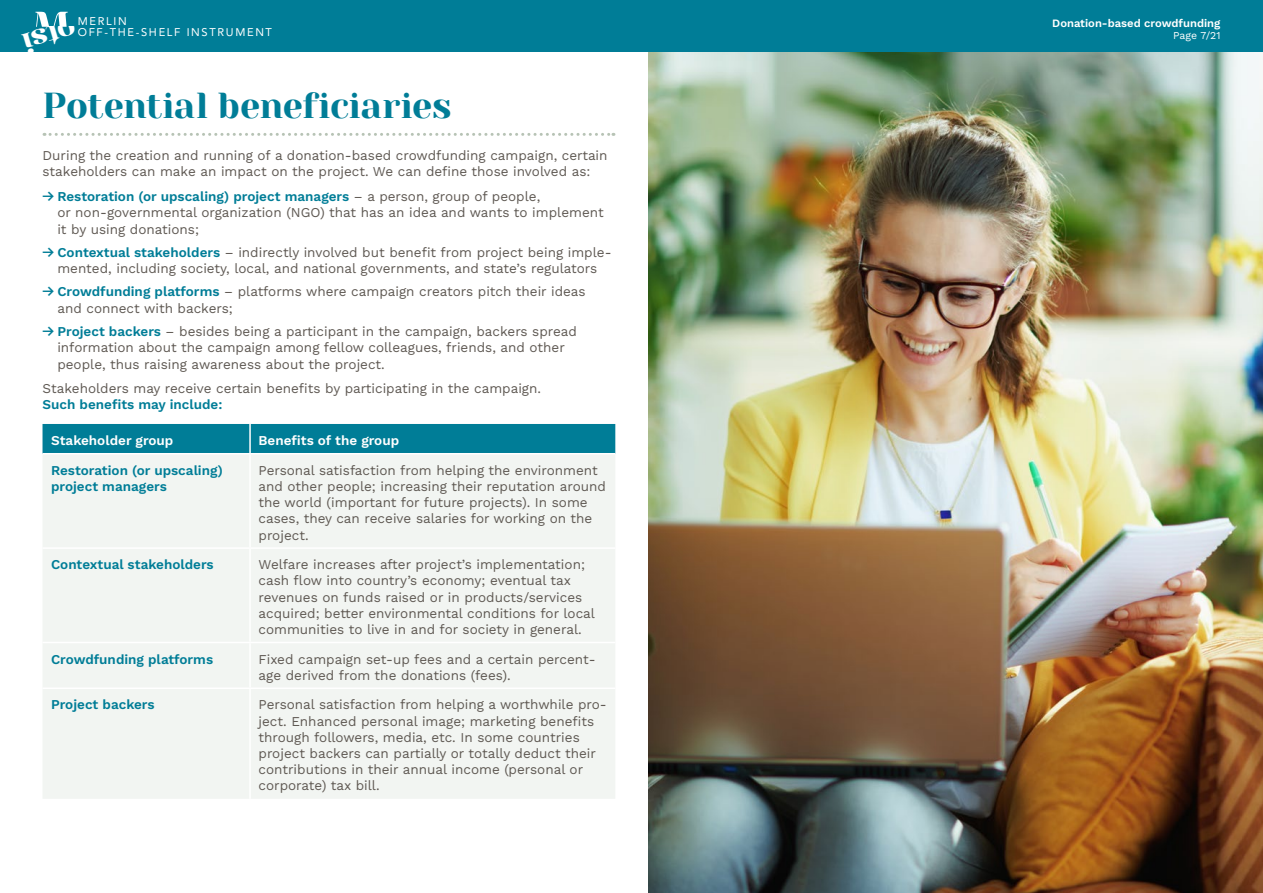
<style>
.page{position:relative;width:1263px;height:893px;background:#fff}
.page>*{position:absolute;margin:0;border:0;box-sizing:border-box;transform-origin:0 0}
.t1{font:36px "Yeseva One";letter-spacing:-.015em;color:#007d97}
.t2{font:800 31.05px "Famosa";color:#fff}
.t3{font:13.5px/16.2px "Work Sans";color:#5f5953}
.t4{font:600 13.5px/16.2px "Work Sans";color:#007d97}
.t5{font:600 13.5px "Work Sans";color:#fff}
.t6{font:600 11.25px "Work Sans";color:#fff}
.t7{font:11.1px/11.9px "Avenir LT Std";letter-spacing:.15em;color:#fff}
.t8{font:10.5px "Work Sans";color:#fff}
.s1{font-family:"Labil Grotesk";font-weight:700;color:#007d97}
.s2{font-weight:600;color:#007d97}
</style>
<div class="page">
<svg style="left:44px;top:133px;width:570px;height:3px"></svg>
<div style="left:43px;top:424px;width:572px;height:29px;background:#007d97"></div>
<div style="left:43px;top:455px;width:572px;height:344px;background:#f2f5f2"></div>
<hr style="left:249px;top:424px;width:2px;height:29px;background:#fff">
<hr style="left:249px;top:454px;width:2px;height:93px;background:#fff">
<hr style="left:43px;top:547px;width:207px;height:2px;background:#fff">
<hr style="left:250px;top:547px;width:365px;height:2px;background:#fff">
<hr style="left:249px;top:549px;width:2px;height:93px;background:#fff">
<hr style="left:43px;top:642px;width:207px;height:1px;background:#fff">
<hr style="left:250px;top:642px;width:365px;height:1px;background:#fff">
<hr style="left:249px;top:643px;width:2px;height:44px;background:#fff">
<hr style="left:43px;top:687px;width:207px;height:2px;background:#fff">
<hr style="left:250px;top:687px;width:365px;height:2px;background:#fff">
<hr style="left:249px;top:689px;width:2px;height:110px;background:#fff">
<img style="left:648px;top:51px;width:615px;height:842px">
<div style="left:0;top:0;width:1263px;height:51px;background:#007d97"></div>
<svg style="left:35px;top:12px;width:33px;height:15px"></svg>
<p class="t7" style="left:78px;top:15px;width:196px">MERLIN<br>OFF-THE-SHELF INSTRUMENT</p>
<h2 class="t2" style="left:83px;top:51px;width:57px;rotate:163deg">otsi</h2>
<p class="t6" style="left:1052px;top:14px;width:170px">Donation-based crowdfunding</p>
<p class="t8" style="left:1173px;top:28px;width:49px">Page 7/21</p>
<h1 class="t1" style="left:43px;top:79px;width:411px">Potential beneficiaries</h1>
<p class="t3" style="left:43px;top:146px;width:566px">During the creation and running of a donation-based crowdfunding campaign, certain stakeholders can make an impact on the project. We can define those involved as:</p>
<p class="t3" style="left:57px;top:187px;width:548px;text-indent:-15px"><span class="s1">→</span> <span class="s2">Restoration (or upscaling) project managers</span> – a person, group of people,<br>or non-governmental organization (NGO) that has an idea and wants to implement it by using donations;</p>
<p class="t3" style="left:43px;top:243px;width:570px;text-align:center"><span class="s1">→</span> <span class="s2">Contextual stakeholders</span> – indirectly involved but benefit from project being imple&shy;mented, including society, local, and national governments, and state’s regulators</p>
<p class="t3" style="left:57px;top:283px;width:530px;text-indent:-15px"><span class="s1">→</span> <span class="s2">Crowdfunding platforms</span> – platforms where campaign creators pitch their ideas and connect with backers;</p>
<p class="t3" style="left:57px;top:322px;width:521px;text-indent:-15px"><span class="s1">→</span> <span class="s2">Project backers</span> – besides being a participant in the campaign, backers spread information about the campaign among fellow colleagues, friends, and other people, thus raising awareness about the project.</p>
<p class="t3" style="left:43px;top:380px;width:500px">Stakeholders may receive certain benefits by participating in the campaign.</p>
<p class="t4" style="left:43px;top:396px;width:181px">Such benefits may include:</p>
<p class="t5" style="left:51px;top:430px;width:124px">Stakeholder group</p>
<p class="t5" style="left:259px;top:430px;width:142px">Benefits of the group</p>
<p class="t4" style="left:51px;top:462px;width:173px">Restoration (or upscaling) project managers</p>
<p class="t3" style="left:259px;top:462px;width:349px">Personal satisfaction from helping the environment and other people; increasing their reputation around the world (important for future projects). In some cases, they can receive salaries for working on the project.</p>
<p class="t4" style="left:51px;top:556px;width:164px">Contextual stakeholders</p>
<p class="t3" style="left:259px;top:556px;width:338px">Welfare increases after project’s implementation; cash flow into country’s economy; eventual tax revenues on funds raised or in products/services acquired; better environmental conditions for local communities to live in and for society in general.</p>
<p class="t4" style="left:51px;top:650px;width:164px">Crowdfunding platforms</p>
<p class="t3" style="left:259px;top:650px;width:338px">Fixed campaign set-up fees and a certain percent&shy;age derived from the donations (fees).</p>
<p class="t4" style="left:51px;top:696px;width:105px">Project backers</p>
<p class="t3" style="left:259px;top:696px;width:350px">Personal satisfaction from helping a worthwhile pro&shy;ject. Enhanced personal image; marketing benefits through followers, media, etc. In some countries project backers can partially or totally deduct their contributions in their annual income (personal or corporate) tax bill.</p>
</div>
